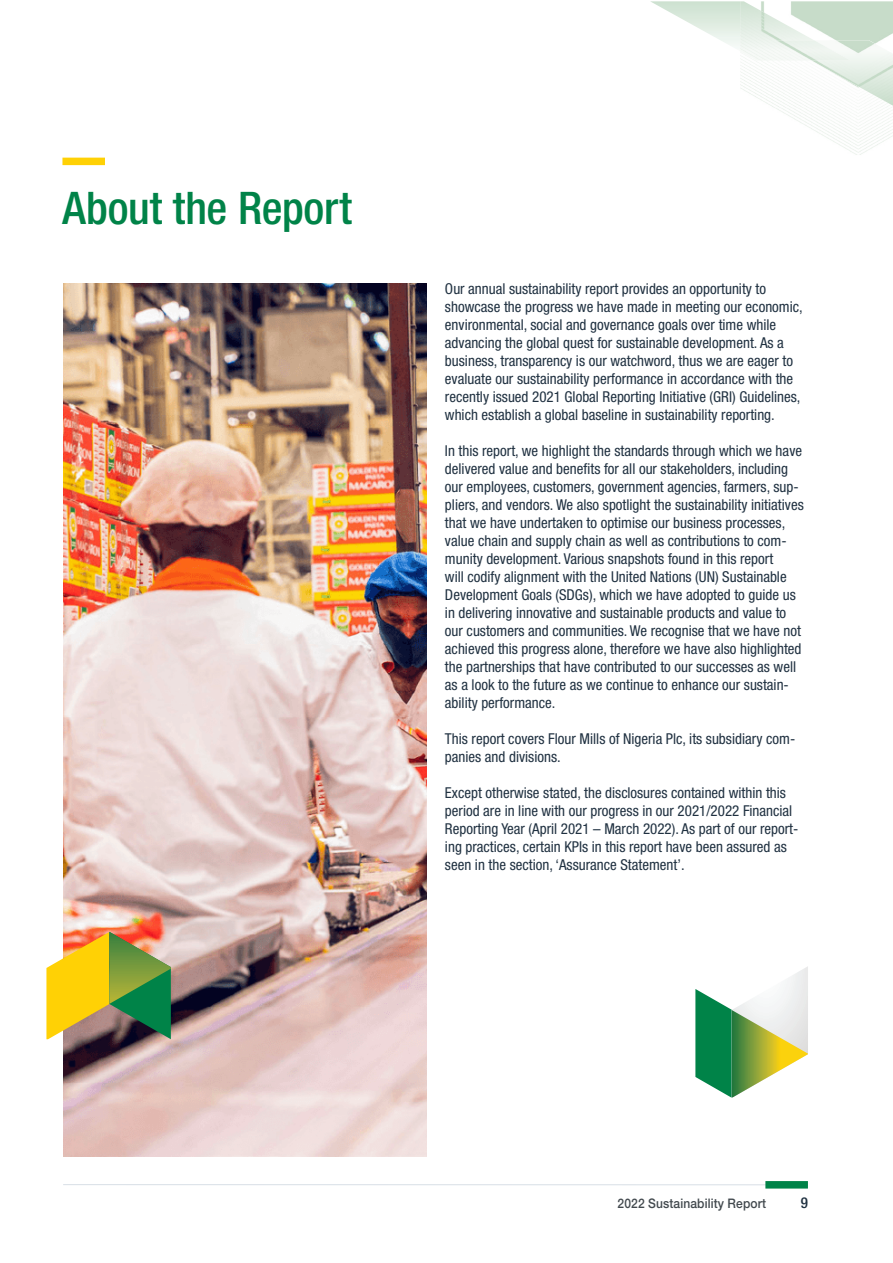
<style>
.page{position:relative;width:893px;height:1263px;background:#fff}
.page>*{position:absolute;margin:0;border:0;box-sizing:border-box;transform-origin:0 0}
.t1{font:500 condensed 45px "Helvetica Neue LT Std";letter-spacing:-.005em;color:#008348}
.t2{font:condensed 15px/18px "Helvetica Neue LT Std";color:#203141}
.t3{font:500 condensed 15px "Helvetica Neue LT Std";color:#203141}
.t4{font:500 13.2px "Helvetica Neue LT Std";letter-spacing:.01em;color:#42494e;scale:.91 1}
</style>
<div class="page">
<img style="left:740px;top:1px;width:153px;height:154px">
<svg style="left:650px;top:1px;width:90px;height:45px"></svg>
<img style="left:740px;top:1px;width:74px;height:60px">
<img style="left:812px;top:40px;width:81px;height:66px">
<img style="left:775px;top:40px;width:76px;height:21px">
<hr style="left:63px;top:1184px;width:744px;height:1px;background:#d8dfe6">
<div style="left:765px;top:1181px;width:43px;height:7px;background:#008348"></div>
<svg style="left:695px;top:966px;width:113px;height:131px"></svg>
<div style="left:62px;top:158px;width:43px;height:7px;background:#ffd105"></div>
<img style="left:63px;top:284px;width:364px;height:873px">
<svg style="left:46px;top:932px;width:125px;height:107px;background:#a8a341"></svg>
<h1 class="t1" style="left:62px;top:182px;width:291px">About the Report</h1>
<p class="t2" style="left:445px;top:280px;width:359px">Our annual sustainability report provides an opportunity to showcase the progress we have made in meeting our economic, environmental, social and governance goals over time while advancing the global quest for sustainable development. As a business, transparency is our watchword, thus we are eager to evaluate our sustainability performance in accordance with the recently issued 2021 Global Reporting Initiative (GRI) Guidelines, which establish a global baseline in sustainability reporting.</p>
<p class="t2" style="left:445px;top:442px;width:360px">In this report, we highlight the standards through which we have delivered value and benefits for all our stakeholders, including our employees, customers, government agencies, farmers, sup&shy;pliers, and vendors. We also spotlight the sustainability initiatives that we have undertaken to optimise our business processes, value chain and supply chain as well as contributions to com&shy;munity development. Various snapshots found in this report<br>will codify alignment with the United Nations (UN) Sustainable Development Goals (SDGs), which we have adopted to guide us in delivering innovative and sustainable products and value to our customers and communities. We recognise that we have not achieved this progress alone, therefore we have also highlighted the partnerships that have contributed to our successes as well as a look to the future as we continue to enhance our sustain&shy;ability performance.</p>
<p class="t2" style="left:445px;top:730px;width:352px">This report covers Flour Mills of Nigeria Plc, its subsidiary com&shy;panies and divisions.</p>
<p class="t2" style="left:445px;top:784px;width:355px">Except otherwise stated, the disclosures contained within this period are in line with our progress in our 2021/2022 Financial Reporting Year (April 2021 – March 2022). As part of our report&shy;ing practices, certain KPIs in this report have been assured as seen in the section, ‘Assurance Statement’.</p>
<p class="t4" style="left:618px;top:1196px;width:165px">2022 Sustainability Report</p>
<p class="t3" style="left:801px;top:1194px;width:9px">9</p>
</div>
